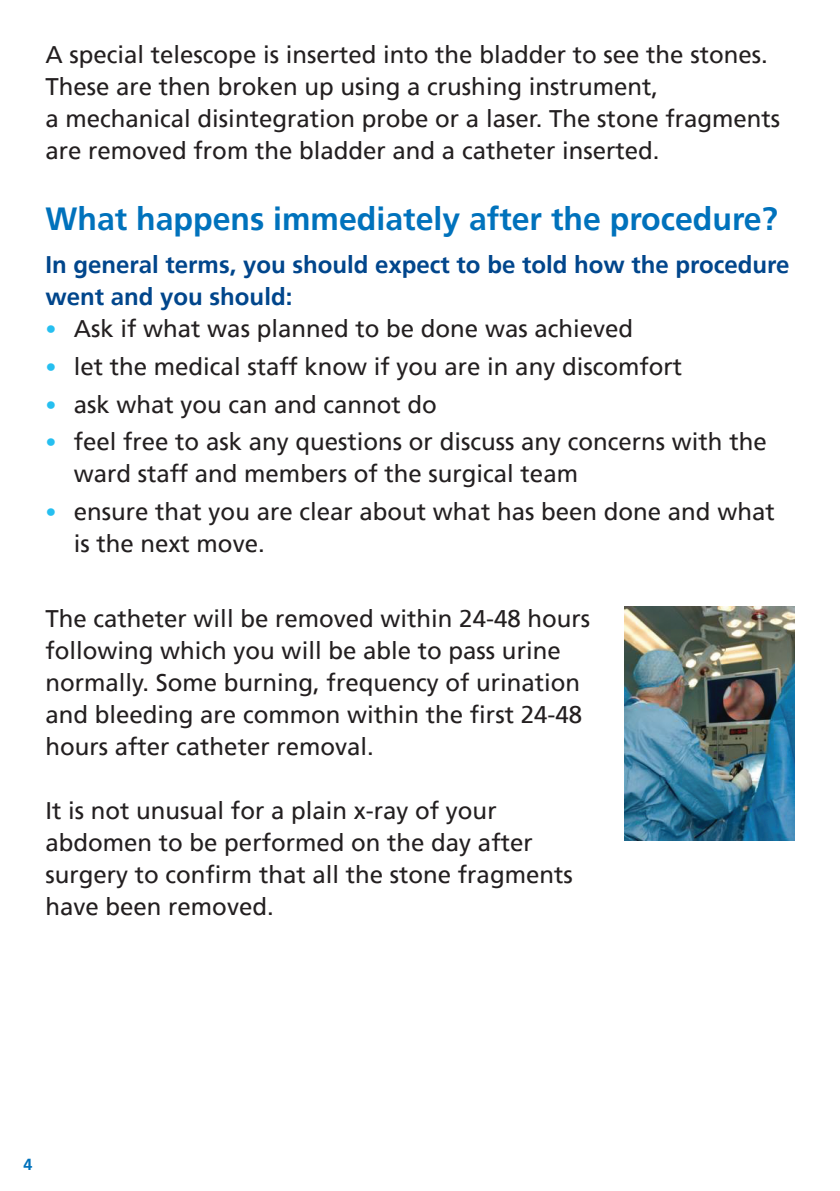
<style>
.page{position:relative;width:840px;height:1191px;background:#fff}
.page>*{position:absolute;margin:0;border:0;box-sizing:border-box;transform-origin:0 0}
.Large_title{font:700 32px "Frutiger";color:#0072bc}
.Bullet_points{font:24px/32px "Frutiger";color:#231f20}
.Bullet_points-2{font:700 24px/32px "Frutiger";color:#01468c}
.t1{font:700 16px "Frutiger";color:#0072bc}
.s1{font-size:22px;color:#26bff0}
</style>
<div class="page">
<img style="left:624px;top:607px;width:170px;height:234px">
<p class="Bullet_points" style="left:45px;top:39px;width:723px">A special telescope is inserted into the bladder to see the stones.<br>These are then broken up using a crushing instrument,</p>
<p class="Bullet_points" style="left:45px;top:103px;width:735px">a mechanical disintegration probe or a laser. The stone fragments are removed from the bladder and a catheter inserted.</p>
<p class="Large_title" style="left:45px;top:200px;width:733px">What happens immediately after the procedure?</p>
<p class="Bullet_points-2" style="left:45px;top:249px;width:745px">In general terms, you should expect to be told how the procedure went and you should:</p>
<p class="Bullet_points" style="left:45px;top:313px;width:589px"><span class="s1">•</span> Ask if what was planned to be done was achieved</p>
<p class="Bullet_points" style="left:45px;top:351px;width:638px"><span class="s1">•</span> let the medical staff know if you are in any discomfort</p>
<p class="Bullet_points" style="left:45px;top:388px;width:393px"><span class="s1">•</span> ask what you can and cannot do</p>
<p class="Bullet_points" style="left:74px;top:426px;width:694px;text-indent:-28px"><span class="s1">•</span> feel free to ask any questions or discuss any concerns with the ward staff and members of the surgical team</p>
<p class="Bullet_points" style="left:74px;top:496px;width:702px;text-indent:-28px"><span class="s1">•</span> ensure that you are clear about what has been done and what is the next move.</p>
<p class="Bullet_points" style="left:45px;top:603px;width:546px">The catheter will be removed within 24-48 hours following which you will be able to pass urine</p>
<p class="Bullet_points" style="left:45px;top:667px;width:536px">normally. Some burning, frequency of urination</p>
<p class="Bullet_points" style="left:45px;top:699px;width:538px">and bleeding are common within the first 24-48</p>
<p class="Bullet_points" style="left:45px;top:731px;width:330px">hours after catheter removal.</p>
<p class="Bullet_points" style="left:45px;top:795px;width:452px">It is not unusual for a plain x-ray of your</p>
<p class="Bullet_points" style="left:45px;top:827px;width:528px">abdomen to be performed on the day after surgery to confirm that all the stone fragments</p>
<p class="Bullet_points" style="left:45px;top:891px;width:230px">have been removed.</p>
<p class="t1" style="left:24px;top:1154px;width:10px">4</p>
</div>
